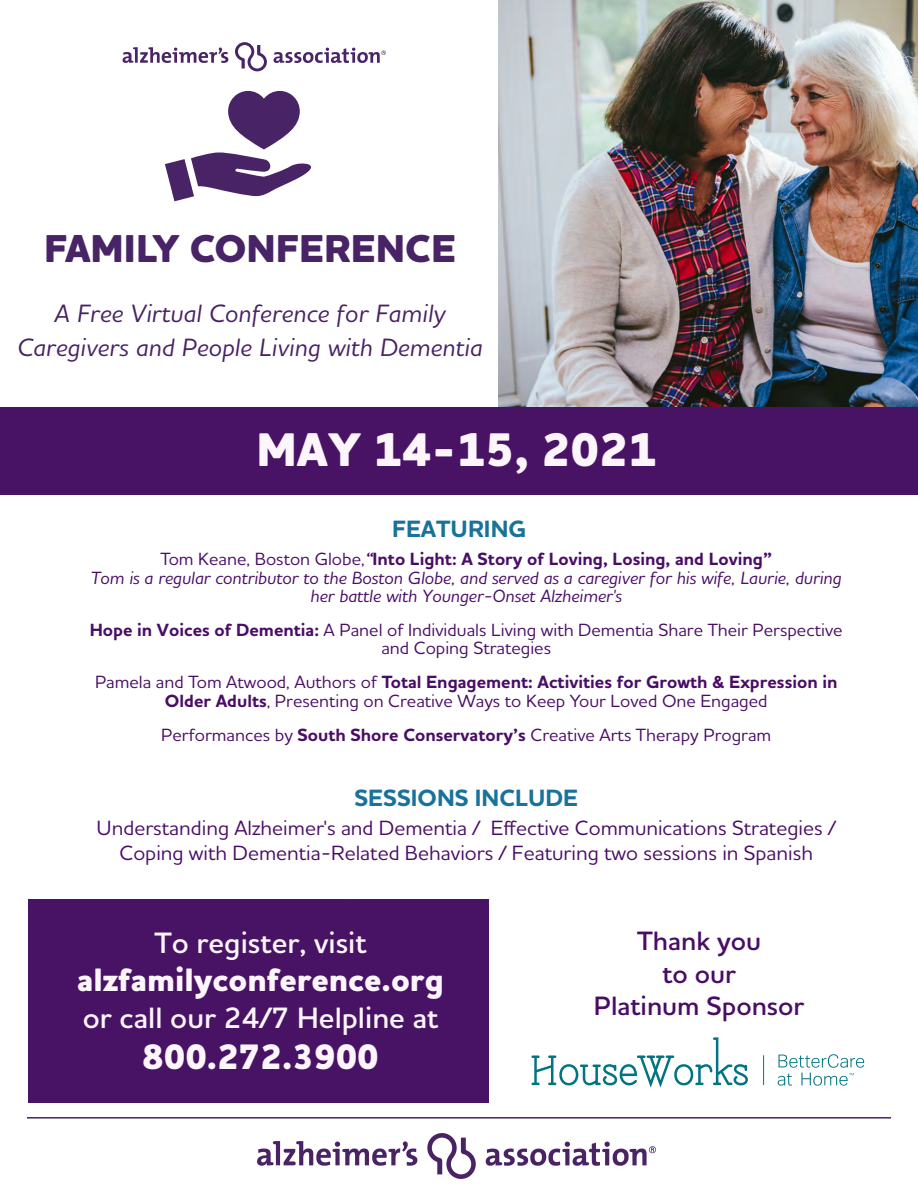
<style>
.page{position:relative;width:918px;height:1188px;background:#fff}
.page>*{position:absolute;margin:0;border:0;box-sizing:border-box;transform-origin:0 0}
.t1{font:800 48px "Houschka Alt Pro";color:#fcf6fb}
.t2{font:800 39.6px "Houschka Alt Pro";color:#482366}
.t3{font:800 36px "Houschka Alt Pro";color:#fcf6fb}
.t4{font:800 33px "Houschka Alt Pro";color:#fcf6fb}
.t5{font:600 30px "Houschka Alt Pro";color:#fcf6fb}
.t6{font:600 27px/32.4px "Houschka Alt Pro";color:#4a0d66;text-align:center}
.t7{font:italic 500 25.5px/33.3px "Houschka Alt Pro";letter-spacing:.01em;color:#482264;text-align:center}
.t8{font:700 24px "Houschka Alt Pro";color:#197299}
.t9{font:500 21px/25.2px "Houschka Alt Pro";color:#4a0d66;text-align:center}
.t10{font:500 18px/18px "Houschka Alt Pro";color:#4a0d66;text-align:center}
.t11{font:italic 500 18px/18.8px "Houschka Alt Pro";color:#4a0d66;text-align:center}
.s1{font-style:normal}
.s2{font-weight:600}
.s3{font-weight:700;font-style:normal}
.s4{font-weight:700}
</style>
<div class="page">
<div style="left:29px;top:899px;width:460px;height:204px;background:#481365"></div>
<hr style="left:27px;top:1117px;width:864px;height:2px;background:#482264">
<svg style="left:165px;top:91px;width:146px;height:110px"></svg>
<svg style="left:235px;top:42px;width:32px;height:29px"></svg>
<svg style="left:123px;top:47px;width:105px;height:16px"></svg>
<svg style="left:274px;top:48px;width:112px;height:15px"></svg>
<img style="left:499px;top:0;width:419px;height:406px">
<div style="left:1px;top:407px;width:917px;height:87px;background:#481365"></div>
<svg style="left:531px;top:1037px;width:217px;height:51px"></svg>
<svg style="left:778px;top:1054px;width:86px;height:32px"></svg>
<hr style="left:763px;top:1055px;width:1px;height:30px;background:#007482">
<img style="left:258px;top:1134px;width:398px;height:44px">
<h2 class="t2" style="left:44px;top:222px;width:413px">FAMILY CONFERENCE</h2>
<h3 class="t7" style="left:17px;top:296px;width:467px">A Free Virtual Conference for Family<br>Caregivers and People Living with Dementia</h3>
<h1 class="t1" style="left:257px;top:418px;width:402px">MAY 14-15, 2021</h1>
<h3 class="t8" style="left:392px;top:513px;width:136px">FEATURING</h3>
<p class="t11" style="left:91px;top:549px;width:752px"><span class="s1">Tom Keane, Boston Globe,</span><span class="s2">“</span><span class="s3">Into Light: A Story of Loving, Losing, and Loving”<br></span>Tom is a regular contributor to the Boston Globe, and served as a caregiver for his wife, Laurie, during her battle with Younger-Onset Alzheimer's</p>
<p class="t10" style="left:90px;top:621px;width:754px"><span class="s4">Hope in Voices of Dementia:</span> A Panel of Individuals Living with Dementia Share Their Perspective and Coping Strategies</p>
<p class="t10" style="left:95px;top:671px;width:744px;line-height:19.6px">Pamela and Tom Atwood, Authors of <span class="s4">Total Engagement: Activities for Growth &amp; Expression in<br>Older Adults</span>, Presenting on Creative Ways to Keep Your Loved One Engaged</p>
<p class="t10" style="left:161px;top:726px;width:612px">Performances by <span class="s4">South Shore Conservatory’s</span> Creative Arts Therapy Program</p>
<h3 class="t8" style="left:354px;top:783px;width:225px">SESSIONS INCLUDE</h3>
<p class="t9" style="left:97px;top:815px;width:741px">Understanding Alzheimer's and Dementia / Effective Communications Strategies /<br>Coping with Dementia-Related Behaviors / Featuring two sessions in Spanish</p>
<h3 class="t5" style="left:154px;top:923px;width:214px">To register, visit</h3>
<h3 class="t4" style="left:77px;top:958px;width:368px">alzfamilyconference.org</h3>
<h3 class="t5" style="left:83px;top:999px;width:357px">or call our 24/7 Helpline at</h3>
<h3 class="t3" style="left:142px;top:1033px;width:238px">800.272.3900</h3>
<h3 class="t6" style="left:594px;top:925px;width:212px">Thank you<br>to our<br>Platinum Sponsor</h3>
</div>
